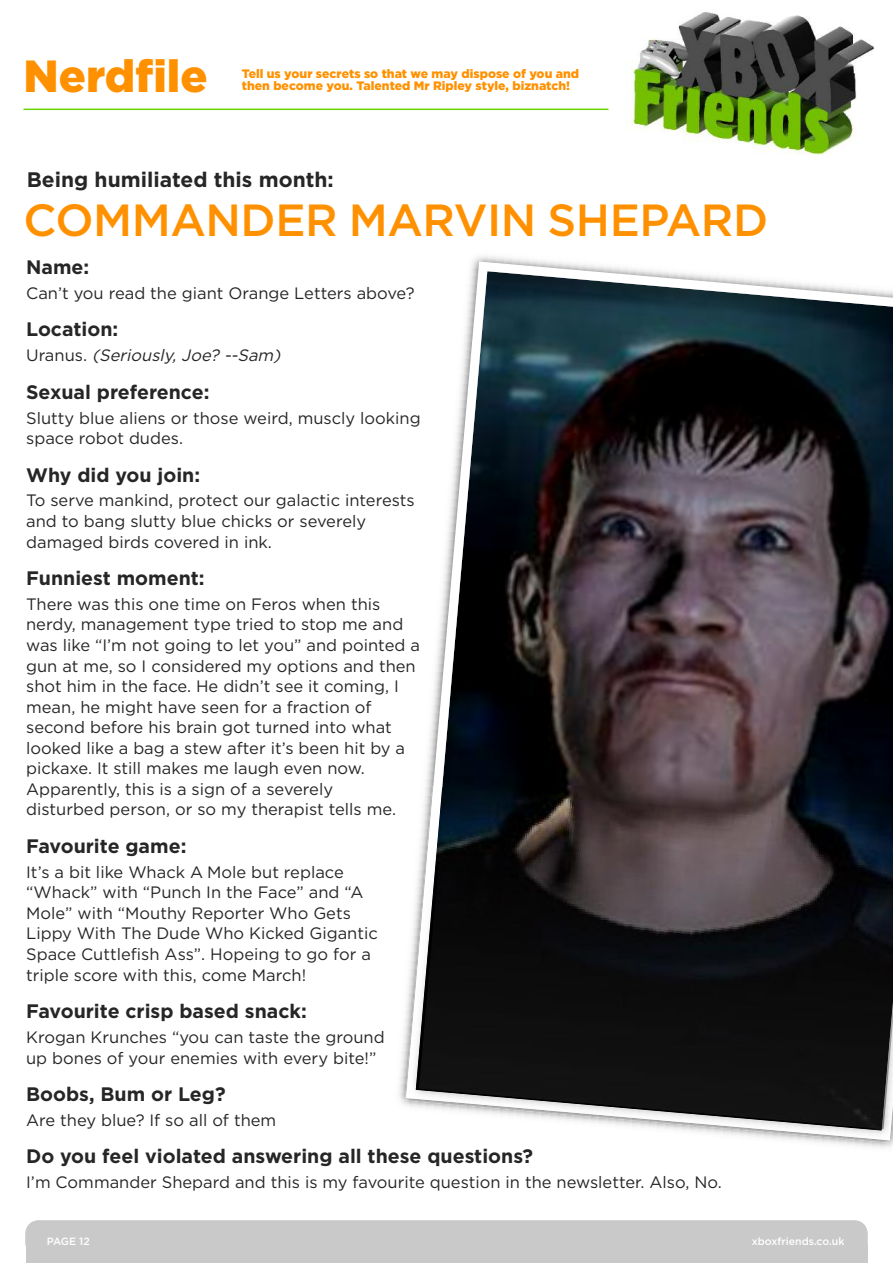
<style>
.page{position:relative;width:893px;height:1263px;background:#fff}
.page>*{position:absolute;margin:0;border:0;box-sizing:border-box;transform-origin:0 0}
.t1{font:500 45px "Gotham";letter-spacing:-.01em;color:#ff9100}
.t2{font:900 45px "Gotham";color:#ff9100}
.t3{font:700 21px "Gotham";color:#272627}
.t4{font:700 19.5px "Gotham";color:#272627}
.t5{font:16.5px/20.5px "Gotham";color:#272627}
.t6{font:italic 16.5px "Gotham";color:#272627}
.t7{font:900 12.15px/12.1px "Gotham";color:#ff9100}
.t8{font:500 10.5px "Gotham";color:#fff}
.s1{font-style:normal}
</style>
<div class="page">
<hr style="left:24px;top:109px;width:584px;height:1px;background:#6dd400">
<div style="left:26px;top:1245px;width:841px;height:18px;background:#c9c9c9"></div>
<div style="left:26px;top:1220px;width:841px;height:36px;background:#c9c9c9;border-radius:13px"></div>
<img style="left:626px;top:12px;width:248px;height:110px">
<img style="left:631px;top:73px;width:227px;height:82px">
<svg style="left:401px;top:257px;width:492px;height:888px"></svg>
<img style="left:406px;top:787px;width:487px;height:353px">
<img style="left:416px;top:788px;width:477px;height:342px">
<img style="left:419px;top:801px;width:474px;height:328px">
<h1 class="t2" style="left:24px;top:50px;width:186px">Nerdfile</h1>
<p class="t7" style="left:242px;top:68px;width:339px">Tell us your secrets so that we may dispose of you and then become you. Talented Mr Ripley style, biznatch!</p>
<p class="t3" style="left:27px;top:167px;width:309px">Being humiliated this month:</p>
<h1 class="t1" style="left:24px;top:194px;width:746px">COMMANDER MARVIN SHEPARD</h1>
<p class="t4" style="left:26px;top:256px;width:65px">Name:</p>
<p class="t5" style="left:26px;top:283px;width:390px">Can’t you read the giant Orange Letters above?</p>
<p class="t4" style="left:26px;top:318px;width:94px">Location:</p>
<p class="t6" style="left:26px;top:346px;width:258px"><span class="s1">U ra n u s .</span> (Seriously, Joe? --Sam)</p>
<p class="t4" style="left:26px;top:381px;width:185px">Sexual preference:</p>
<p class="t5" style="left:26px;top:408px;width:396px">Slutty blue aliens or those weird, muscly looking space robot dudes.</p>
<p class="t4" style="left:26px;top:463px;width:176px">Why did you join:</p>
<p class="t5" style="left:26px;top:490px;width:390px">To serve mankind, protect our galactic interests and to bang slutty blue chicks or severely damaged birds covered in ink.</p>
<p class="t4" style="left:26px;top:567px;width:180px">Funniest moment:</p>
<p class="t5" style="left:26px;top:594px;width:395px">There was this one time on Feros when this nerdy, management type tried to stop me and was like “I’m not going to let you” and pointed a gun at me, so I considered my options and then shot him in the face. He didn’t see it coming, I mean, he might have seen for a fraction of second before his brain got turned into what looked like a bag a stew after it’s been hit by a pickaxe. It still makes me laugh even now.<br>Apparently, this is a sign of a severely<br>disturbed person, or so my therapist tells me.</p>
<p class="t4" style="left:26px;top:835px;width:162px">Favourite game:</p>
<p class="t5" style="left:26px;top:862px;width:353px">It’s a bit like Whack A Mole but replace “Whack” with “Punch In the Face” and “A Mole” with “Mouthy Reporter Who Gets Lippy With The Dude Who Kicked Gigantic Space Cuttlefish Ass”. Hopeing to go for a triple score with this, come March!</p>
<p class="t4" style="left:26px;top:1000px;width:282px">Favourite crisp based snack:</p>
<p class="t5" style="left:26px;top:1027px;width:360px">Krogan Krunches “you can taste the ground up bones of your enemies with every bite!”</p>
<p class="t4" style="left:26px;top:1083px;width:201px">Boobs, Bum or Leg?</p>
<p class="t5" style="left:26px;top:1110px;width:252px">Are they blue? If so all of them</p>
<p class="t4" style="left:26px;top:1145px;width:508px">Do you feel violated answering all these questions?</p>
<p class="t5" style="left:26px;top:1172px;width:697px">I’m Commander Shepard and this is my favourite question in the newsletter. Also, No.</p>
<p class="t8" style="left:47px;top:1235px;width:45px">PAGE 12</p>
<p class="t8" style="left:752px;top:1235px;width:94px">xboxfriends.co.uk</p>
<p class="t8" style="left:79px;top:1235px;width:17px">XX</p>
</div>
